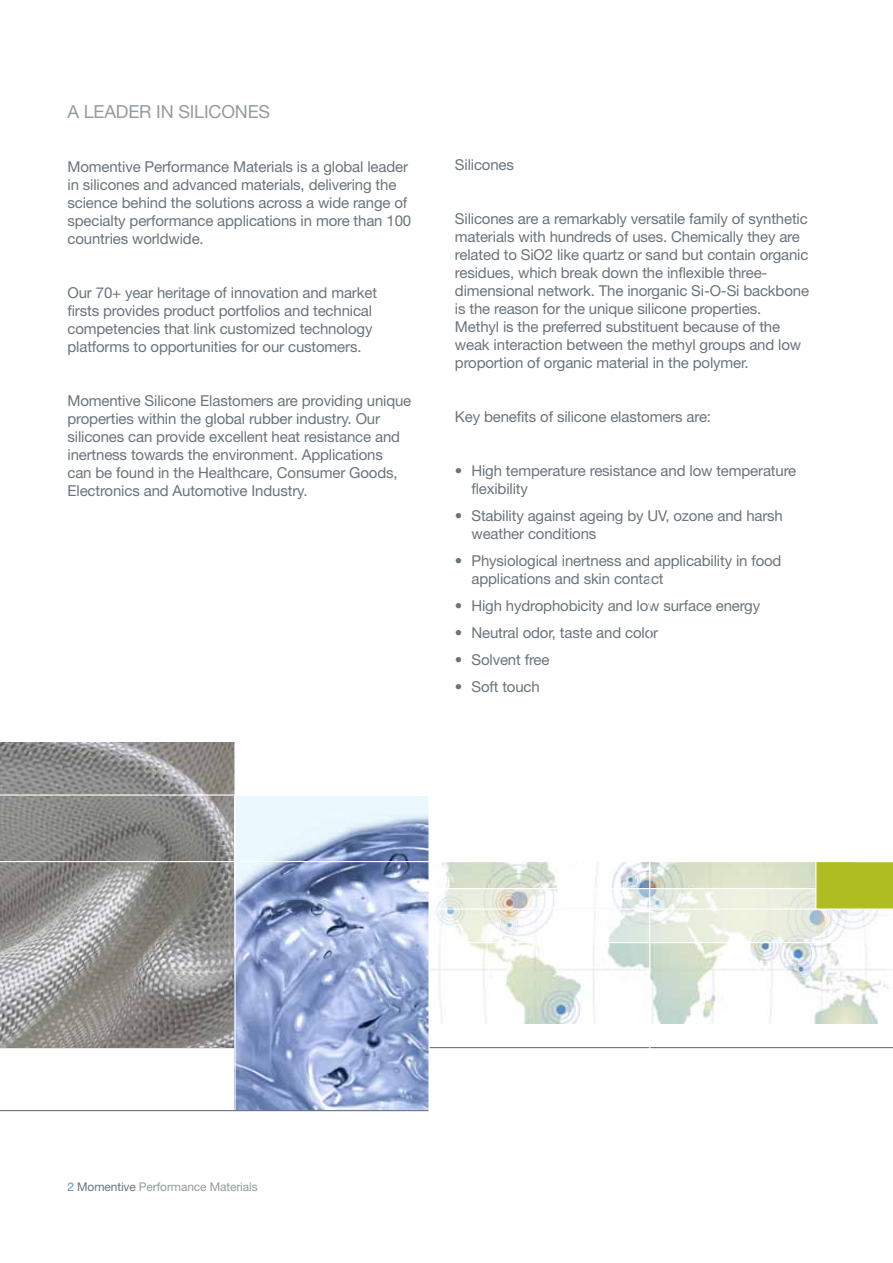
<style>
.page{position:relative;width:893px;height:1263px;background:#fff}
.page>*{position:absolute;margin:0;border:0;box-sizing:border-box;transform-origin:0 0}
.t1{font:18px "Helvetica Neue LT Std";letter-spacing:-.01em;color:#949ca1}
.t2{font:15px/18px "Helvetica Neue LT Std";letter-spacing:-.01em;color:#6a747b}
.t3{font:12px "Helvetica Neue LT Std";letter-spacing:-.01em;color:#949ca1}
.s1{color:#5091cd}
.s2{color:#6a747b}
</style>
<div class="page">
<img style="left:430px;top:862px;width:459px;height:161px">
<svg style="left:430px;top:889px;width:459px;height:53px"></svg>
<hr style="left:0;top:888px;width:893px;height:1px;background:#fff">
<hr style="left:0;top:942px;width:893px;height:1px;background:#fff">
<hr style="left:0;top:1047px;width:893px;height:1px;background:#6a747b">
<img style="left:0;top:743px;width:234px;height:305px">
<div style="left:816px;top:861px;width:77px;height:48px;background:#afbc22"></div>
<hr style="left:428px;top:908px;width:465px;height:1px;background:#fff">
<hr style="left:0;top:794px;width:431px;height:1px;background:#fff">
<img style="left:236px;top:797px;width:192px;height:313px">
<hr style="left:649px;top:550px;width:1px;height:522px;background:#fff">
<hr style="left:815px;top:809px;width:1px;height:100px;background:#fff">
<hr style="left:428px;top:550px;width:2px;height:563px;background:#fff">
<hr style="left:0;top:861px;width:893px;height:1px;background:#fff">
<hr style="left:234px;top:729px;width:2px;height:402px;background:#fff">
<hr style="left:0;top:1110px;width:428px;height:1px;background:#6a747b">
<p class="t1" style="left:68px;top:101px;width:204px">A LEADER IN SILICONES</p>
<p class="t2" style="left:68px;top:157px;width:345px">Momentive Performance Materials is a global leader in silicones and advanced materials, delivering the science behind the solutions across a wide range of specialty performance applications in more than 100 countries worldwide.</p>
<p class="t2" style="left:68px;top:283px;width:311px">Our 70+ year heritage of innovation and market firsts provides product portfolios and technical competencies that link customized technology platforms to opportunities for our customers.</p>
<p class="t2" style="left:68px;top:391px;width:345px">Momentive Silicone Elastomers are providing unique properties within the global rubber industry. Our silicones can provide excellent heat resistance and inertness towards the environment. Applications<br>can be found in the Healthcare, Consumer Goods, Electronics and Automotive Industry.</p>
<p class="t2" style="left:455px;top:155px;width:61px">Silicones</p>
<p class="t2" style="left:455px;top:209px;width:356px">Silicones are a remarkably versatile family of synthetic materials with hundreds of uses. Chemically they are related to SiO2 like quartz or sand but contain organic residues, which break down the inflexible three&shy;dimensional network. The inorganic Si-O-Si backbone is the reason for the unique silicone properties.<br>Methyl is the preferred substituent because of the weak interaction between the methyl groups and low proportion of organic material in the polymer.</p>
<p class="t2" style="left:455px;top:407px;width:258px">Key benefits of silicone elastomers are:</p>
<p class="t2" style="left:471px;top:461px;width:326px;text-indent:-16px">• High temperature resistance and low temperature flexibility</p>
<p class="t2" style="left:471px;top:506px;width:313px;text-indent:-17px">• Stability against ageing by UV, ozone and harsh weather conditions</p>
<p class="t2" style="left:471px;top:551px;width:312px;text-indent:-16px">• Physiological inertness and applicability in food applications and skin contact</p>
<p class="t2" style="left:455px;top:596px;width:307px">• High hydrophobicity and low surface energy</p>
<p class="t2" style="left:455px;top:623px;width:205px">• Neutral odor, taste and color</p>
<p class="t2" style="left:455px;top:650px;width:96px">• Solvent free</p>
<p class="t2" style="left:455px;top:677px;width:86px">• Soft touch</p>
<p class="t3" style="left:68px;top:1179px;width:192px"><span class="s1">2</span> <span class="s2">Momentive</span> Performance Materials</p>
</div>
